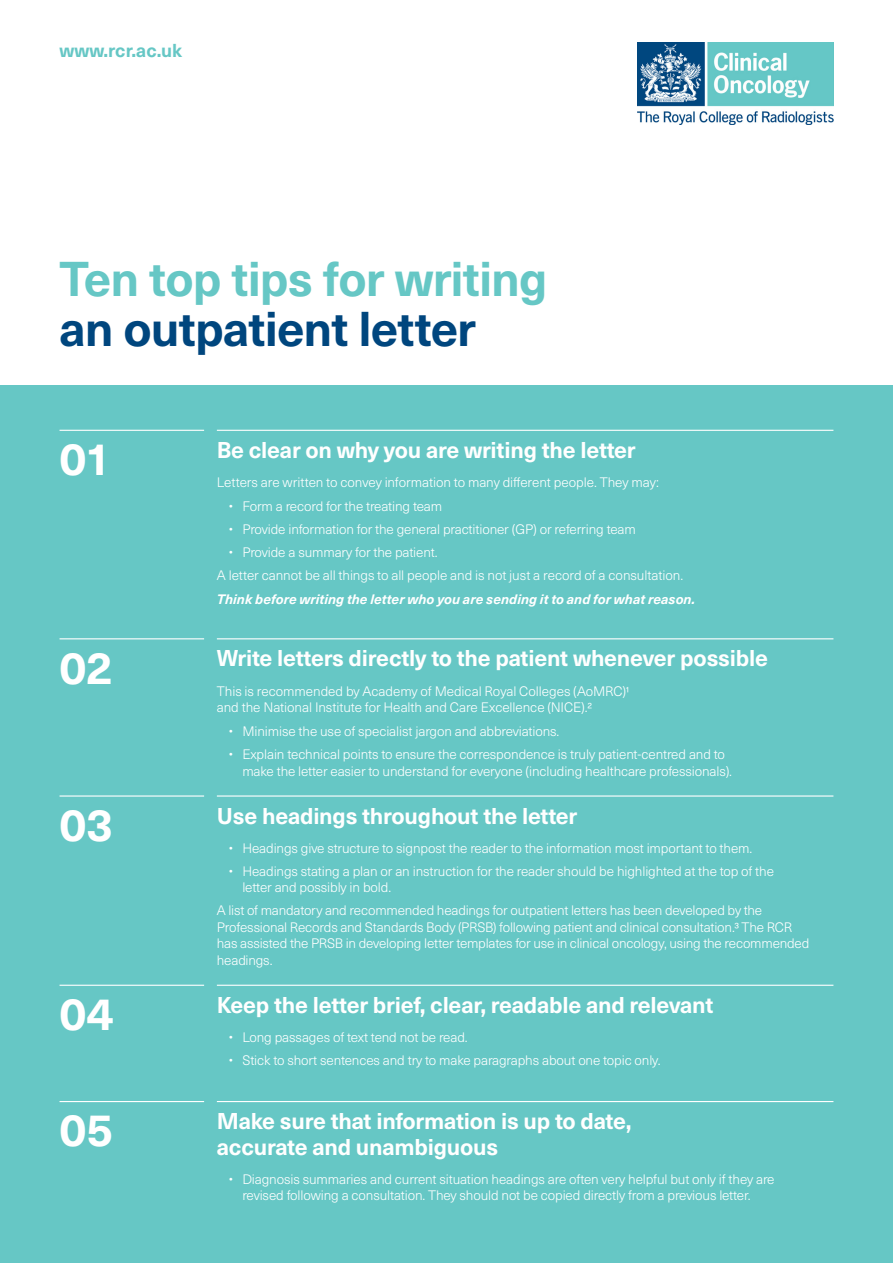
<style>
.page{position:relative;width:893px;height:1263px;background:#fff}
.page>*{position:absolute;margin:0;border:0;box-sizing:border-box;transform-origin:0 0}
.Body{font:700 48px/49.5px "Neue Haas Unica Pro";letter-spacing:-.02em;color:#66c7c5}
.t1{font:700 45px "Neue Haas Unica Pro";letter-spacing:-.01em;color:#fff}
.Body-2{font:700 22.5px/25.5px "Neue Haas Unica Pro";letter-spacing:-.01em;color:#fff}
.t2{font:700 18.45px "Neue Haas Unica Pro";color:#66c7c5}
.Body-3{font:300 13.5px/16.5px "Neue Haas Unica Pro";letter-spacing:-.01em;color:#fff}
.Body-4{font:italic 700 13.5px "Neue Haas Unica Pro";color:#fff}
.s1{color:#00467e}
</style>
<div class="page">
<div style="left:0;top:386px;width:893px;height:877px;background:#66c7c5"></div>
<hr style="left:217px;top:430px;width:616px;height:1px;background:#fff">
<hr style="left:217px;top:638px;width:616px;height:1px;background:#fff">
<hr style="left:60px;top:430px;width:144px;height:1px;background:#fff">
<hr style="left:60px;top:638px;width:144px;height:1px;background:#fff">
<hr style="left:217px;top:795px;width:616px;height:2px;background:#fff">
<hr style="left:217px;top:985px;width:616px;height:1px;background:#fff">
<hr style="left:60px;top:795px;width:144px;height:2px;background:#fff">
<hr style="left:60px;top:985px;width:144px;height:1px;background:#fff">
<hr style="left:217px;top:1101px;width:616px;height:1px;background:#fff">
<hr style="left:60px;top:1101px;width:144px;height:1px;background:#fff">
<img style="left:637px;top:43px;width:196px;height:82px">
<p class="t2" style="left:60px;top:39px;width:124px">www.rcr.ac.uk</p>
<p class="Body" style="left:60px;top:255px;width:490px">Ten top tips for writing <span class="s1">an outpatient letter</span></p>
<p class="t1" style="left:60px;top:431px;width:54px">01</p>
<p class="Body-2" style="left:217px;top:437px;width:420px">Be clear on why you are writing the letter</p>
<p class="Body-3" style="left:217px;top:474px;width:444px">Letters are written to convey information to many different people. They may:</p>
<p class="Body-3" style="left:229px;top:498px;width:215px">• Form a record for the treating team</p>
<p class="Body-3" style="left:229px;top:521px;width:408px">• Provide information for the general practitioner (GP) or referring team</p>
<p class="Body-3" style="left:229px;top:544px;width:210px">• Provide a summary for the patient.</p>
<p class="Body-3" style="left:217px;top:567px;width:468px">A letter cannot be all things to all people and is not just a record of a consultation.</p>
<p class="Body-4" style="left:217px;top:591px;width:480px">Think before writing the letter who you are sending it to and for what reason.</p>
<p class="t1" style="left:60px;top:640px;width:55px">02</p>
<p class="Body-2" style="left:217px;top:646px;width:553px">Write letters directly to the patient whenever possible</p>
<p class="Body-3" style="left:217px;top:683px;width:414px">This is recommended by Academy of Medical Royal Colleges (AoMRC)1 and the National Institute for Health and Care Excellence (NICE).2</p>
<p class="Body-3" style="left:229px;top:723px;width:332px">• Minimise the use of specialist jargon and abbreviations.</p>
<p class="Body-3" style="left:242px;top:746px;width:491px;text-indent:-14px">• Explain technical points to ensure the correspondence is truly patient-centred and to make the letter easier to understand for everyone (including healthcare professionals).</p>
<p class="t1" style="left:60px;top:797px;width:55px">03</p>
<p class="t1" style="left:60px;top:986px;width:56px">04</p>
<p class="Body-2" style="left:217px;top:803px;width:362px">Use headings throughout the letter</p>
<p class="Body-3" style="left:229px;top:840px;width:525px">• Headings give structure to signpost the reader to the information most important to them.</p>
<p class="Body-3" style="left:242px;top:863px;width:533px;text-indent:-14px">• Headings stating a plan or an instruction for the reader should be highlighted at the top of the letter and possibly in bold.</p>
<p class="Body-3" style="left:217px;top:902px;width:594px">A list of mandatory and recommended headings for outpatient letters has been developed by the Professional Records and Standards Body (PRSB) following patient and clinical consultation.3 The RCR has assisted the PRSB in developing letter templates for use in clinical oncology, using the recommended headings.</p>
<p class="Body-2" style="left:217px;top:992px;width:498px">Keep the letter brief, clear, readable and relevant</p>
<p class="Body-3" style="left:229px;top:1029px;width:240px">• Long passages of text tend not be read.</p>
<p class="Body-3" style="left:229px;top:1052px;width:433px">• Stick to short sentences and try to make paragraphs about one topic only.</p>
<p class="t1" style="left:60px;top:1103px;width:55px">05</p>
<p class="Body-2" style="left:217px;top:1108px;width:416px">Make sure that information is up to date, accurate and unambiguous</p>
<p class="Body-3" style="left:242px;top:1171px;width:534px;text-indent:-14px">• Diagnosis summaries and current situation headings are often very helpful but only if they are revised following a consultation. They should not be copied directly from a previous letter.</p>
</div>
